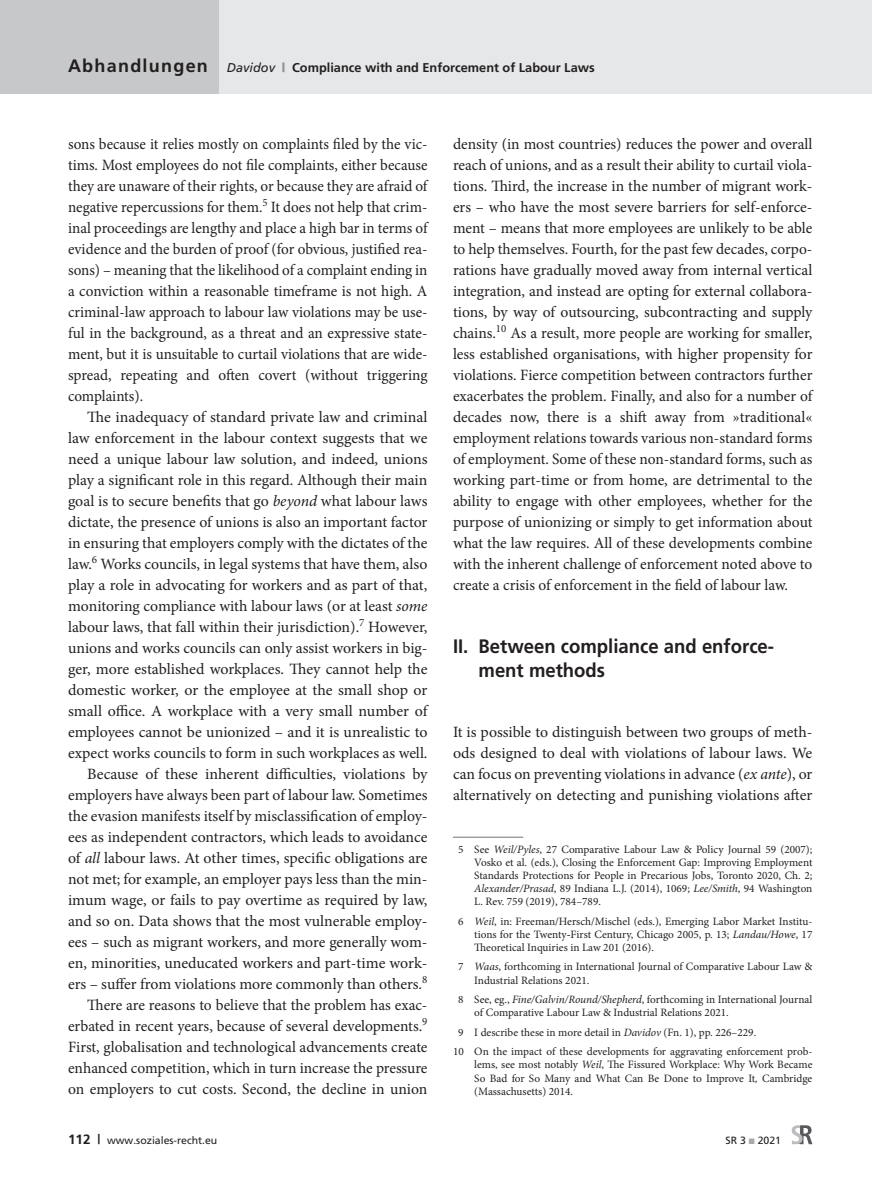
<style>
.page{position:relative;width:872px;height:1191px;background:#fff}
.page>*{position:absolute;margin:0;border:0;box-sizing:border-box;transform-origin:0 0}
.t1{font:700 19.5px/24px "Frutiger";color:#231f20;scale:.95 1}
.t2{font:700 18px "Frutiger";letter-spacing:.07em;color:#231f20}
.GS_Folge{font:15.75px/21px "Minion Pro";letter-spacing:-.005em;color:#231f20;text-align:justify}
.GS_Folge-2{font:15.75px/21px "Minion Pro";letter-spacing:-.005em;color:#231f20;text-align:justify;scale:.96 1}
.GS_Abstand_davor{font:15.75px/21px "Minion Pro";letter-spacing:-.005em;color:#231f20;text-align:justify}
.t3{font:700 12.75px "Frutiger";color:#231f20}
.FN_Standard{font:11.25px/13.2px "Minion Pro";color:#231f20;text-align:justify}
.FN_Linie{font:11.25px/13.2px "Minion Pro";color:#231f20;text-align:justify}
.t4{font:10.5px "Frutiger";color:#231f20}
.s1{font-weight:400;font-style:italic}
.s2{font-weight:900;color:#939598}
.s3{font-style:italic}
.s4{font-weight:700}
.s5{font-weight:700;font-size:13.5px}
.s6{color:#a8a9ad}
</style>
<div class="page">
<div style="left:0;top:0;width:872px;height:94px;background:#e6e7e9"></div>
<div style="left:0;top:0;width:219px;height:94px;background:#c7c8ca"></div>
<svg style="left:791px;top:1125px;width:21px;height:19px"></svg>
<hr style="left:453px;top:836px;width:70px;height:1px;background:#808285">
<p class="t2" style="left:68px;top:55px;width:141px">Abhandlungen</p>
<p class="t3" style="left:227px;top:60px;width:369px"><span class="s1">Davidov</span> <span class="s2">|</span> Compliance with and Enforcement of Labour Laws</p>
<p class="GS_Folge-2" style="left:68px;top:133px;width:376px">sons because it relies mostly on complaints filed by the vic&shy;tims. Most employees do not file complaints, either because they are unaware of their rights, or because they are afraid of negative repercussions for them.<sup>5</sup> It does not help that crim&shy;inal proceedings are lengthy and place a high bar in terms of evidence and the burden of proof (for obvious, justified rea&shy;sons) – meaning that the likelihood of a complaint ending in a conviction within a reasonable timeframe is not high. A criminal-law approach to labour law violations may be use&shy;ful in the background, as a threat and an expressive state&shy;ment, but it is unsuitable to curtail violations that are wide&shy;spread, repeating and often covert (without triggering complaints).</p>
<p class="GS_Folge" style="left:68px;top:406px;width:361px;text-indent:19px">The inadequacy of standard private law and criminal law enforcement in the labour context suggests that we need a unique labour law solution, and indeed, unions play a significant role in this regard. Although their main goal is to secure benefits that go <span class="s3">beyond</span> what labour laws dictate, the presence of unions is also an important factor in ensuring that employers comply with the dictates of the law.<sup>6</sup> Works councils, in legal systems that have them, also play a role in advocating for workers and as part of that, monitoring compliance with labour laws (or at least <span class="s3">some </span>labour laws, that fall within their jurisdiction).<sup>7</sup> However, unions and works councils can only assist workers in big&shy;ger, more established workplaces. They cannot help the domestic worker, or the employee at the small shop or small office. A workplace with a very small number of employees cannot be unionized – and it is unrealistic to expect works councils to form in such workplaces as well.</p>
<p class="GS_Folge" style="left:68px;top:763px;width:361px;text-indent:19px">Because of these inherent difficulties, violations by employers have always been part of labour law. Sometimes the evasion manifests itself by misclassification of employ&shy;ees as independent contractors, which leads to avoidance of <span class="s3">all</span> labour laws. At other times, specific obligations are not met; for example, an employer pays less than the min&shy;imum wage, or fails to pay overtime as required by law, and so on. Data shows that the most vulnerable employ&shy;ees – such as migrant workers, and more generally wom&shy;en, minorities, uneducated workers and part-time work&shy;ers – suffer from violations more commonly than others.<sup>8</sup></p>
<p class="GS_Folge" style="left:68px;top:994px;width:361px;text-indent:19px">There are reasons to believe that the problem has exac&shy;erbated in recent years, because of several developments.<sup>9<br></sup>First, globalisation and technological advancements create enhanced competition, which in turn increase the pressure on employers to cut costs. Second, the decline in union</p>
<p class="GS_Folge" style="left:453px;top:133px;width:361px">density (in most countries) reduces the power and overall reach of unions, and as a result their ability to curtail viola&shy;tions. Third, the increase in the number of migrant work&shy;ers – who have the most severe barriers for self-enforce&shy;ment – means that more employees are unlikely to be able to help themselves. Fourth, for the past few decades, corpo&shy;rations have gradually moved away from internal vertical integration, and instead are opting for external collabora&shy;tions, by way of outsourcing, subcontracting and supply chains.<sup>10</sup> As a result, more people are working for smaller, less established organisations, with higher propensity for violations. Fierce competition between contractors further exacerbates the problem. Finally, and also for a number of decades now, there is a shift away from »traditional« employment relations towards various non-standard forms of employment. Some of these non-standard forms, such as working part-time or from home, are detrimental to the ability to engage with other employees, whether for the purpose of unionizing or simply to get information about what the law requires. All of these developments combine with the inherent challenge of enforcement noted above to create a crisis of enforcement in the field of labour law.</p>
<p class="t1" style="left:478px;top:634px;width:312px;text-indent:-26px">II. Between compliance and enforce&shy;ment methods</p>
<p class="GS_Abstand_davor" style="left:453px;top:721px;width:361px">It is possible to distinguish between two groups of meth&shy;ods designed to deal with violations of labour laws. We can focus on preventing violations in advance (<span class="s3">ex ante</span>), or alternatively on detecting and punishing violations after</p>
<p class="FN_Linie" style="left:474px;top:842px;width:340px;text-indent:-16px">5 See <span class="s3">Weil/Pyles</span>, 27 Comparative Labour Law &amp; Policy Journal 59 (2007); Vosko et al<span class="s3">.</span> (eds.), Closing the Enforcement Gap: Improving Employment Standards Protections for People in Precarious Jobs, Toronto 2020, Ch. 2; <span class="s3">Alexander/Prasad</span>, 89 Indiana L.J. (2014), 1069; <span class="s3">Lee/Smith</span>, 94 Washington L. Rev. 759 (2019), 784–789.</p>
<p class="FN_Standard" style="left:474px;top:914px;width:340px;text-indent:-16px">6 <span class="s3">Weil</span>, in: Freeman/Hersch/Mischel (eds.), Emerging Labor Market Institu&shy;tions for the Twenty<span class="s4">-</span>First Century, Chicago 2005, p. 13; <span class="s3">Landau/Howe</span>, 17<br>Theoretical Inquiries in Law 201 (2016).</p>
<p class="FN_Standard" style="left:474px;top:960px;width:340px;text-indent:-16px">7 <span class="s3">Waas</span>, forthcoming in International Journal of Comparative Labour Law &amp;<br>Industrial Relations 2021.</p>
<p class="FN_Standard" style="left:474px;top:993px;width:340px;text-indent:-16px">8 See, eg., <span class="s3">Fine/Galvin/Round/Shepherd</span>, forthcoming in International Journal of Comparative Labour Law &amp; Industrial Relations 2021.</p>
<p class="FN_Standard" style="left:458px;top:1025px;width:299px">9 I describe these in more detail in <span class="s3">Davidov</span> (Fn. 1), pp. 226–229.</p>
<p class="FN_Standard" style="left:474px;top:1045px;width:340px;text-indent:-21px">10 On the impact of these developments for aggravating enforcement prob&shy;lems, see most notably <span class="s3">Weil</span>, The Fissured Workplace: Why Work Became So Bad for So Many and What Can Be Done to Improve It<span class="s3">,</span> Cambridge (Massachusetts) 2014.</p>
<p class="t4" style="left:68px;top:1134px;width:151px"><span class="s5">112 |</span> www.soziales-recht.eu</p>
<p class="t4" style="left:725px;top:1134px;width:57px">SR 3 <span class="s6">■</span> 2021</p>
</div>
